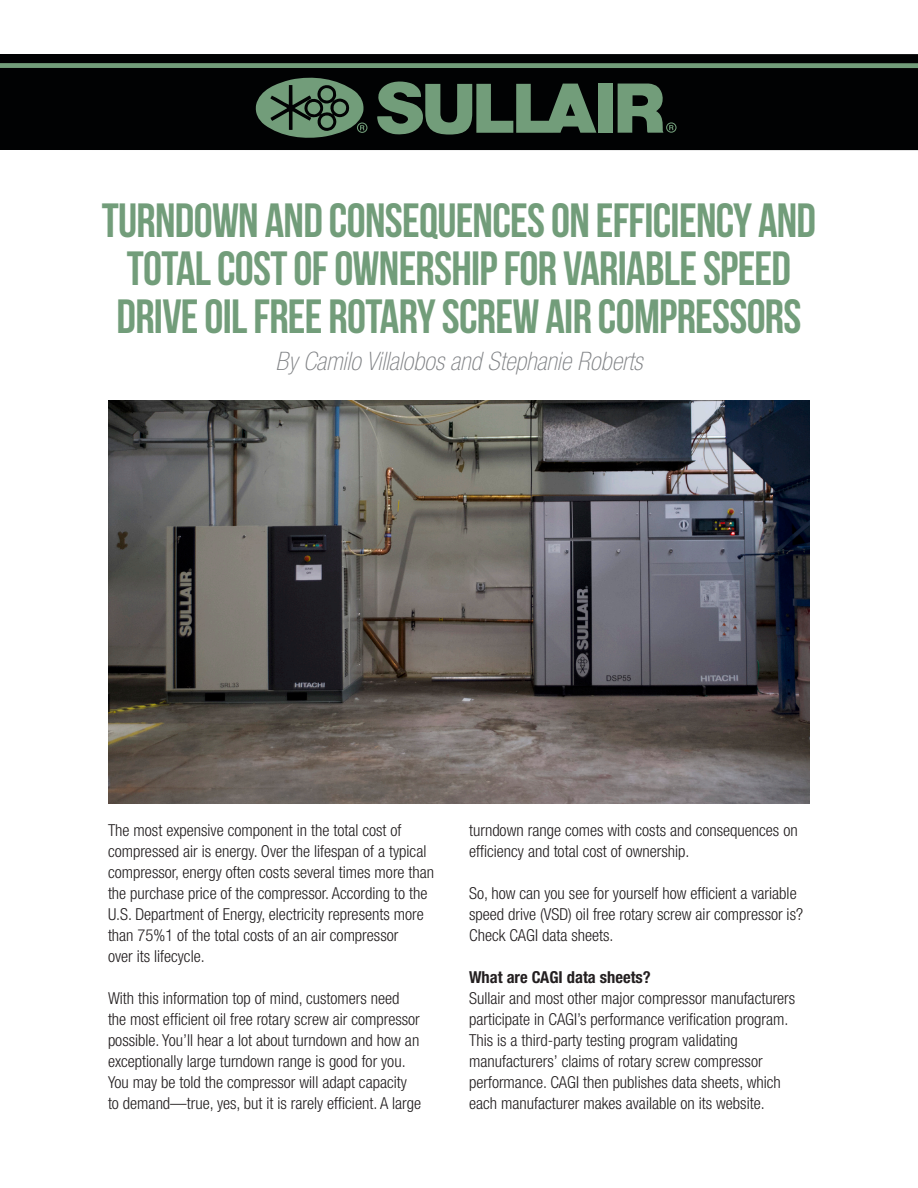
<style>
.page{position:relative;width:918px;height:1188px;background:#fff}
.page>*{position:absolute;margin:0;border:0;box-sizing:border-box;transform-origin:0 0}
.t1{font:700 48px/48px "Bebas Neue";letter-spacing:-.015em;color:#729d7a;text-align:center}
.t2{font:italic 100 condensed 25.5px "Helvetica Neue LT Std";color:#808285}
.Body_Copy{font:300 condensed 16.5px/21px "Helvetica Neue LT Std";color:#231f20}
.Copy_Sub_Head{font:700 condensed 16.5px "Helvetica Neue LT Std";color:#231f20}
</style>
<div class="page">
<div style="left:0;top:63px;width:918px;height:5px;background:#729d7a"></div>
<div style="left:0;top:68px;width:918px;height:82px;background:#010203"></div>
<div style="left:0;top:54px;width:918px;height:9px;background:#010203"></div>
<svg style="left:618px;top:84px;width:59px;height:49px"></svg>
<svg style="left:377px;top:81px;width:219px;height:54px"></svg>
<svg style="left:255px;top:77px;width:112px;height:61px"></svg>
<div style="left:598px;top:84px;width:15px;height:49px;background:#729d7a"></div>
<img style="left:108px;top:401px;width:702px;height:403px">
<p class="t1" style="left:102px;top:196px;width:716px">TURNDOWN AND CONSEQUENCES ON EFFICIENCY AND<br>TOTAL COST OF OWNERSHIP FOR VARIABLE SPEED<br>DRIVE OIL FREE ROTARY SCREW AIR COMPRESSORS</p>
<p class="t2" style="left:276px;top:347px;width:368px">By Camilo Villalobos and Stephanie Roberts</p>
<p class="Body_Copy" style="left:108px;top:819px;width:328px">The most expensive component in the total cost of compressed air is energy. Over the lifespan of a typical compressor, energy often costs several times more than the purchase price of the compressor. According to the U.S. Department of Energy, electricity represents more than 75%1 of the total costs of an air compressor<br>over its lifecycle.</p>
<p class="Body_Copy" style="left:108px;top:987px;width:315px">With this information top of mind, customers need the most efficient oil free rotary screw air compressor possible. You’ll hear a lot about turndown and how an exceptionally large turndown range is good for you.<br>You may be told the compressor will adapt capacity to demand—true, yes, but it is rarely efficient. A large</p>
<p class="Body_Copy" style="left:469px;top:819px;width:330px">turndown range comes with costs and consequences on efficiency and total cost of ownership.</p>
<p class="Body_Copy" style="left:469px;top:882px;width:336px">So, how can you see for yourself how efficient a variable speed drive (VSD) oil free rotary screw air compressor is?<br>Check CAGI data sheets.</p>
<p class="Copy_Sub_Head" style="left:469px;top:967px;width:183px">What are CAGI data sheets?</p>
<p class="Body_Copy" style="left:469px;top:987px;width:328px">Sullair and most other major compressor manufacturers participate in CAGI’s performance verification program.<br>This is a third-party testing program validating manufacturers’ claims of rotary screw compressor performance. CAGI then publishes data sheets, which each manufacturer makes available on its website.</p>
</div>
